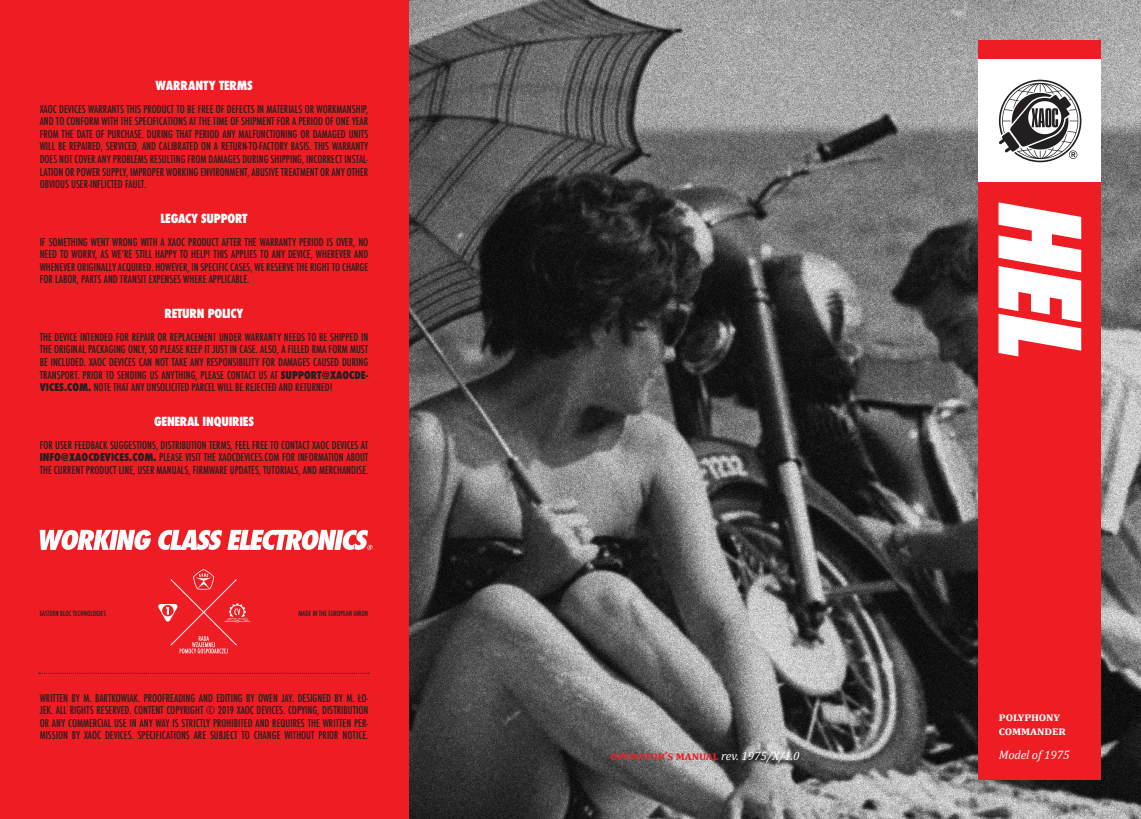
<style>
.page{position:relative;width:1141px;height:819px;background:#fff}
.page>*{position:absolute;margin:0;border:0;box-sizing:border-box;transform-origin:0 0}
.t1{font:italic 800 condensed 109.73px "Futura";color:#fff}
.t2{font:800 condensed 12.25px "Futura";letter-spacing:-.02em;color:#fff}
.t3{font:700 12.25px "Cambria";letter-spacing:-.01em;color:#ee1d23}
.t4{font:700 12.25px "Cambria";letter-spacing:-.01em;color:#fff}
.t5{font:800 condensed 12.25px "Futura";color:#fff}
.t6{font:italic 12.25px "Cambria";letter-spacing:-.01em;color:#fff}
.t7{font:500 condensed 10.5px/12.6px "Futura";color:#231f20;text-align:justify}
.t8{font:500 condensed 7px "Futura";color:#231f20}
.s1{font-weight:800}
.s2{font-weight:400;font-style:italic;color:#fff}
</style>
<div class="page">
<img style="left:408px;top:0;width:733px;height:819px">
<div style="left:978px;top:40px;width:123px;height:739px;background:#ee1d23"></div>
<div style="left:978px;top:60px;width:123px;height:122px;background:#fff"></div>
<svg style="left:999px;top:80px;width:82px;height:82px"></svg>
<div style="left:0;top:0;width:408px;height:819px;background:#ee1d23"></div>
<svg style="left:39px;top:672px;width:330px;height:1px"></svg>
<svg style="left:158px;top:569px;width:92px;height:84px"></svg>
<svg style="left:39px;top:530px;width:334px;height:20px"></svg>
<p class="t5" style="left:155px;top:77px;width:99px">WARRANTY TERMS</p>
<p class="t7" style="left:40px;top:102px;width:330px">XAOC DEVICES WARRANTS THIS PRODUCT TO BE FREE OF DEFECTS IN MATERIALS OR WORKMANSHIP, AND TO CONFORM WITH THE SPECIFICATIONS AT THE TIME OF SHIPMENT FOR A PERIOD OF ONE YEAR FROM THE DATE OF PURCHASE. DURING THAT PERIOD ANY MALFUNCTIONING OR DAMAGED UNITS WILL BE REPAIRED, SERVICED, AND CALIBRATED ON A RETURN T O- -FACTORY BASIS. THIS WARRANTY</p>
<p class="t7" style="left:40px;top:165px;width:330px">LATION OR POWER SUPPLY, IMPROPER WORKING ENVIRONMENT, ABUSIVE TREATMENT OR ANY OTHER</p>
<p class="t7" style="left:40px;top:153px;width:330px">DOES NOT COVER ANY PROBLEMS RESULTING FROM DAMAGES DURING SHIPPING, INCORRECT INSTAL-</p>
<p class="t7" style="left:40px;top:178px;width:108px">OBVIOUS USER-INFLICTED FAULT.</p>
<p class="t2" style="left:160px;top:210px;width:89px">LEGACY SUPPORT</p>
<p class="t7" style="left:40px;top:235px;width:330px">IF SOMETHING WENT WRONG WITH A XAOC PRODUCT AFTER THE WARRANTY PERIOD IS OVER, NO NEED TO WORRY, AS WE’RE STILL HAPPY TO HELP! THIS APPLIES TO ANY DEVICE, WHEREVER AND WHENEVER ORIGINALLY ACQUIRED. HOWEVER IN, SPECIFIC CASES, WE RESERVE THE RIGHT TO CHARGE FOR LABOR, PARTS AND TRANSIT EXPENSES WHERE APPLICABLE.</p>
<p class="t2" style="left:165px;top:305px;width:80px">RETURN POLICY</p>
<p class="t7" style="left:350px;top:331px;width:20px;text-indent:-310px">THE DEVICE INTENDED FOR REPAIR OR REPLACEMENT UNDER WARRANTY NEEDS TO BE SHIPPED IN<br>MUST</p>
<p class="t7" style="left:84px;top:343px;width:286px;text-indent:-44px">THE ORIGINAL PACKAGING ONLY SO, PLEASE KEEP IT JUST IN CASE ALSO.<br>. XAOC DEVICES CAN NOT TAKE ANY RESPONSIBILITY FOR DAMAGES CAUSED DURING</p>
<p class="t7" style="left:312px;top:343px;width:23px">RMA FORM</p>
<p class="t7" style="left:277px;top:343px;width:16px">A, FILLED</p>
<p class="t7" style="left:51px;top:356px;width:6px">INCLUDED</p>
<p class="t7" style="left:40px;top:356px;width:5px">BE</p>
<p class="t7" style="left:40px;top:381px;width:295px"><span class="s1">VICES.COM.</span> NOTE THAT ANY UNSOLICITED PARCEL WILL BE REJECTED AND RETURNED!</p>
<p class="t7" style="left:40px;top:368px;width:330px">TRANSPORT. PRIOR TO SENDING US ANYTHING, PLEASE CONTACT US AT <span class="s1">SUPPORT@XAOCDE-</span></p>
<p class="t2" style="left:154px;top:413px;width:101px">GENERAL INQUIRIES</p>
<p class="t7" style="left:40px;top:438px;width:330px">FOR USER FEEDBACK SUGGESTIONS, DISTRIBUTION TERMS, FEEL FREE TO CONTACT XAOC DEVICES AT <span class="s1">INFO@XAOCDEVICES.COM.</span> PLEASE VISIT THE XAOCDEVICES.COM FOR INFORMATION ABOUT THE CURRENT PRODUCT LINE, USER MANUALS, FIRMWARE UPDATES, TUTORIALS, AND MERCHANDISE.</p>
<p class="t8" style="left:40px;top:608px;width:68px">EASTERN BLOC TECHNOLOGIES</p>
<p class="t8" style="left:299px;top:608px;width:71px">MADE IN THE EUROPEAN UNION</p>
<p class="t7" style="left:83px;top:691px;width:66px">.M BARTKOWIAK. PROO</p>
<p class="t7" style="left:162px;top:691px;width:9px">FREADIN</p>
<p class="t7" style="left:190px;top:691px;width:14px">G AND</p>
<p class="t7" style="left:238px;top:691px;width:14px">G BY</p>
<p class="t7" style="left:258px;top:691px;width:6px">OWEN</p>
<p class="t7" style="left:292px;top:691px;width:78px">. DESIGNED BY .M ŁO-</p>
<p class="t7" style="left:40px;top:691px;width:5px">WRITTEN</p>
<p class="t7" style="left:40px;top:729px;width:330px">MISSION BY XAOC DEVICES. SPECIFICATIONS ARE SUBJECT TO CHANGE WITHOUT PRIOR NOTICE.</p>
<p class="t7" style="left:72px;top:691px;width:5px">BY</p>
<p class="t7" style="left:216px;top:691px;width:5px">EDITIN</p>
<p class="t7" style="left:281px;top:691px;width:5px">JAY</p>
<p class="t7" style="left:51px;top:704px;width:319px">. ALL RIGHTS RESERVED. CONTENT COPYRIGHT © 2019 XAOC DEVICES. COPYING, DISTRIBUTION</p>
<p class="t7" style="left:40px;top:704px;width:5px">JEK</p>
<p class="t7" style="left:40px;top:716px;width:330px">OR ANY COMMERCIAL USE IN ANY WAY IS STRICTLY PROHIBITED AND REQUIRES THE WRITTEN PER-</p>
<p class="t3" style="left:610px;top:748px;width:191px">operator s’ manual <span class="s2">rev. 1975/X/1.0</span></p>
<h1 class="t1" style="left:1114px;top:196px;width:185px;rotate:90deg">HEL</h1>
<p class="t4" style="left:999px;top:709px;width:63px">polyphony</p>
<p class="t4" style="left:999px;top:723px;width:68px">commander</p>
<p class="t6" style="left:999px;top:747px;width:72px">Model of 1975</p>
</div>
